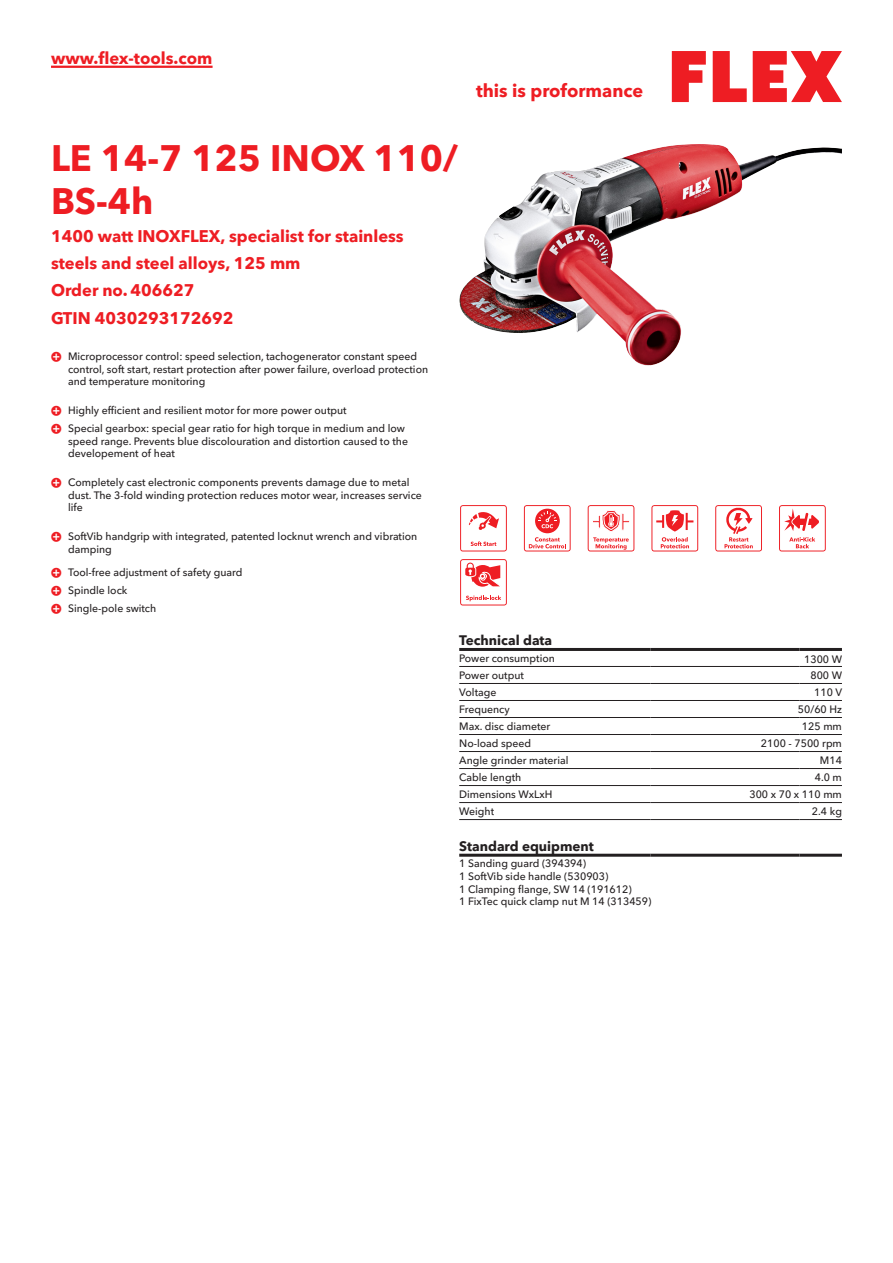
<style>
.page{position:relative;width:893px;height:1263px;background:#fff}
.page>*{position:absolute;margin:0;border:0;box-sizing:border-box;transform-origin:0 0}
.CB_AF_Product-name{font:700 36px/43.2px "Avenir Next W1 G";color:#ee1d23}
.t1{font:700 18px "Avenir Next W1 G";color:#ee1d23}
.CB_AF_Product-short{font:700 16.5px/27px "Avenir Next W1 G";color:#ee1d23}
.CB_AF_Order-number{font:700 16.5px "Avenir Next W1 G";color:#ee1d23}
.CB_AF_Table-headline{font:700 13.5px "Avenir Next W1 G";color:#231f20}
.CB_AF_Table-specific{font:500 10.5px/12.6px "Avenir Next W1 G";color:#231f20}
</style>
<div class="page">
<svg style="left:672px;top:51px;width:34px;height:51px"></svg>
<svg style="left:713px;top:51px;width:34px;height:51px"></svg>
<svg style="left:753px;top:51px;width:89px;height:51px"></svg>
<hr style="left:51px;top:66px;width:162px;height:2px;background:#ee1d23">
<img style="left:459px;top:144px;width:383px;height:221px">
<hr style="left:459px;top:666px;width:192px;height:1px;background:#231f20">
<hr style="left:651px;top:666px;width:148px;height:1px;background:#231f20">
<hr style="left:799px;top:666px;width:43px;height:1px;background:#231f20">
<hr style="left:459px;top:683px;width:192px;height:1px;background:#231f20">
<hr style="left:651px;top:683px;width:148px;height:1px;background:#231f20">
<hr style="left:799px;top:683px;width:43px;height:1px;background:#231f20">
<hr style="left:459px;top:700px;width:192px;height:1px;background:#231f20">
<hr style="left:651px;top:700px;width:148px;height:1px;background:#231f20">
<hr style="left:799px;top:700px;width:43px;height:1px;background:#231f20">
<hr style="left:459px;top:717px;width:192px;height:1px;background:#231f20">
<hr style="left:651px;top:717px;width:148px;height:1px;background:#231f20">
<hr style="left:799px;top:717px;width:43px;height:1px;background:#231f20">
<hr style="left:459px;top:734px;width:192px;height:1px;background:#231f20">
<hr style="left:651px;top:734px;width:148px;height:1px;background:#231f20">
<hr style="left:799px;top:734px;width:43px;height:1px;background:#231f20">
<hr style="left:459px;top:751px;width:192px;height:1px;background:#231f20">
<hr style="left:651px;top:751px;width:148px;height:1px;background:#231f20">
<hr style="left:799px;top:751px;width:43px;height:1px;background:#231f20">
<hr style="left:459px;top:768px;width:192px;height:1px;background:#231f20">
<hr style="left:651px;top:768px;width:148px;height:1px;background:#231f20">
<hr style="left:799px;top:768px;width:43px;height:1px;background:#231f20">
<hr style="left:459px;top:785px;width:192px;height:1px;background:#231f20">
<hr style="left:651px;top:785px;width:148px;height:1px;background:#231f20">
<hr style="left:799px;top:785px;width:43px;height:1px;background:#231f20">
<hr style="left:459px;top:802px;width:192px;height:1px;background:#231f20">
<hr style="left:651px;top:802px;width:148px;height:1px;background:#231f20">
<hr style="left:799px;top:802px;width:43px;height:1px;background:#231f20">
<hr style="left:459px;top:819px;width:192px;height:1px;background:#231f20">
<hr style="left:651px;top:819px;width:148px;height:1px;background:#231f20">
<hr style="left:799px;top:819px;width:43px;height:1px;background:#231f20">
<hr style="left:459px;top:648px;width:192px;height:3px;background:#231f20">
<hr style="left:651px;top:648px;width:148px;height:3px;background:#231f20">
<hr style="left:799px;top:648px;width:43px;height:3px;background:#231f20">
<hr style="left:459px;top:854px;width:192px;height:3px;background:#231f20">
<hr style="left:651px;top:854px;width:148px;height:3px;background:#231f20">
<hr style="left:799px;top:854px;width:43px;height:3px;background:#231f20">
<svg style="left:460px;top:505px;width:47px;height:46px"></svg>
<svg style="left:524px;top:505px;width:47px;height:46px"></svg>
<svg style="left:588px;top:505px;width:46px;height:46px"></svg>
<svg style="left:651px;top:505px;width:47px;height:46px"></svg>
<svg style="left:715px;top:505px;width:47px;height:46px"></svg>
<svg style="left:779px;top:505px;width:47px;height:46px"></svg>
<svg style="left:460px;top:559px;width:47px;height:46px"></svg>
<h3 class="CB_AF_Product-short" style="left:51px;top:43px;width:163px">www.flex-tools.com</h3>
<p class="CB_AF_Product-name" style="left:51px;top:134px;width:409px">LE 14-7 125 INOX 110/<br>BS-4h</p>
<p class="CB_AF_Product-short" style="left:51px;top:221px;width:354px">1400 watt INOXFLEX, specialist for stainless steels and steel alloys, 125 mm</p>
<p class="CB_AF_Order-number" style="left:51px;top:277px;width:145px">Order no. 406627</p>
<p class="CB_AF_Order-number" style="left:51px;top:305px;width:184px">GTIN 4030293172692</p>
<p class="CB_AF_Table-specific" style="left:68px;top:349px;width:362px">Microprocessor control: speed selection, tachogenerator constant speed control, soft start, restart protection after power failure, overload protection and temperature monitoring</p>
<p class="CB_AF_Table-specific" style="left:68px;top:403px;width:280px">Highly efficient and resilient motor for more power output</p>
<p class="CB_AF_Table-specific" style="left:68px;top:421px;width:342px">Special gearbox: special gear ratio for high torque in medium and low speed range. Prevents blue discolouration and distortion caused to the developement of heat</p>
<p class="CB_AF_Table-specific" style="left:68px;top:475px;width:355px">Completely cast electronic components prevents damage due to metal dust. The 3-fold winding protection reduces motor wear, increases service life</p>
<p class="CB_AF_Table-specific" style="left:68px;top:529px;width:351px">SoftVib handgrip with integrated, patented locknut wrench and vibration damping</p>
<p class="CB_AF_Table-specific" style="left:68px;top:565px;width:176px">Tool-free adjustment of safety guard</p>
<p class="CB_AF_Table-specific" style="left:68px;top:583px;width:61px">Spindle lock</p>
<p class="CB_AF_Table-specific" style="left:68px;top:601px;width:90px">Single-pole switch</p>
<h2 class="t1" style="left:476px;top:77px;width:169px">this is proformance</h2>
<p class="CB_AF_Table-headline" style="left:459px;top:630px;width:94px">Technical data</p>
<p class="CB_AF_Table-specific" style="left:459px;top:651px;width:97px">Power consumption</p>
<p class="CB_AF_Table-specific" style="left:804px;top:652px;width:39px">1300 W</p>
<p class="CB_AF_Table-specific" style="left:459px;top:668px;width:66px">Power output</p>
<p class="CB_AF_Table-specific" style="left:810px;top:668px;width:33px">800 W</p>
<p class="CB_AF_Table-specific" style="left:459px;top:685px;width:39px">Voltage</p>
<p class="CB_AF_Table-specific" style="left:814px;top:685px;width:29px">110 V</p>
<p class="CB_AF_Table-specific" style="left:459px;top:702px;width:52px">Frequency</p>
<p class="CB_AF_Table-specific" style="left:798px;top:702px;width:46px">50/60 Hz</p>
<p class="CB_AF_Table-specific" style="left:459px;top:719px;width:93px">Max. disc diameter</p>
<p class="CB_AF_Table-specific" style="left:802px;top:719px;width:41px">125 mm</p>
<p class="CB_AF_Table-specific" style="left:459px;top:736px;width:74px">No-load speed</p>
<p class="CB_AF_Table-specific" style="left:761px;top:736px;width:82px">2100 - 7500 rpm</p>
<p class="CB_AF_Table-specific" style="left:459px;top:753px;width:111px">Angle grinder material</p>
<p class="CB_AF_Table-specific" style="left:820px;top:753px;width:23px">M14</p>
<p class="CB_AF_Table-specific" style="left:459px;top:770px;width:64px">Cable length</p>
<p class="CB_AF_Table-specific" style="left:815px;top:770px;width:29px">4.0 m</p>
<p class="CB_AF_Table-specific" style="left:459px;top:787px;width:95px">Dimensions WxLxH</p>
<p class="CB_AF_Table-specific" style="left:749px;top:787px;width:94px">300 x 70 x 110 mm</p>
<p class="CB_AF_Table-specific" style="left:459px;top:804px;width:36px">Weight</p>
<p class="CB_AF_Table-specific" style="left:812px;top:804px;width:32px">2.4 kg</p>
<p class="CB_AF_Table-headline" style="left:459px;top:835px;width:136px">Standard equipment</p>
<p class="CB_AF_Table-specific" style="left:459px;top:856px;width:194px">1 Sanding guard (394394)<br>1 SoftVib side handle (530903)<br>1 Clamping flange, SW 14 (191612)<br>1 FixTec quick clamp nut M 14 (313459)</p>
</div>
